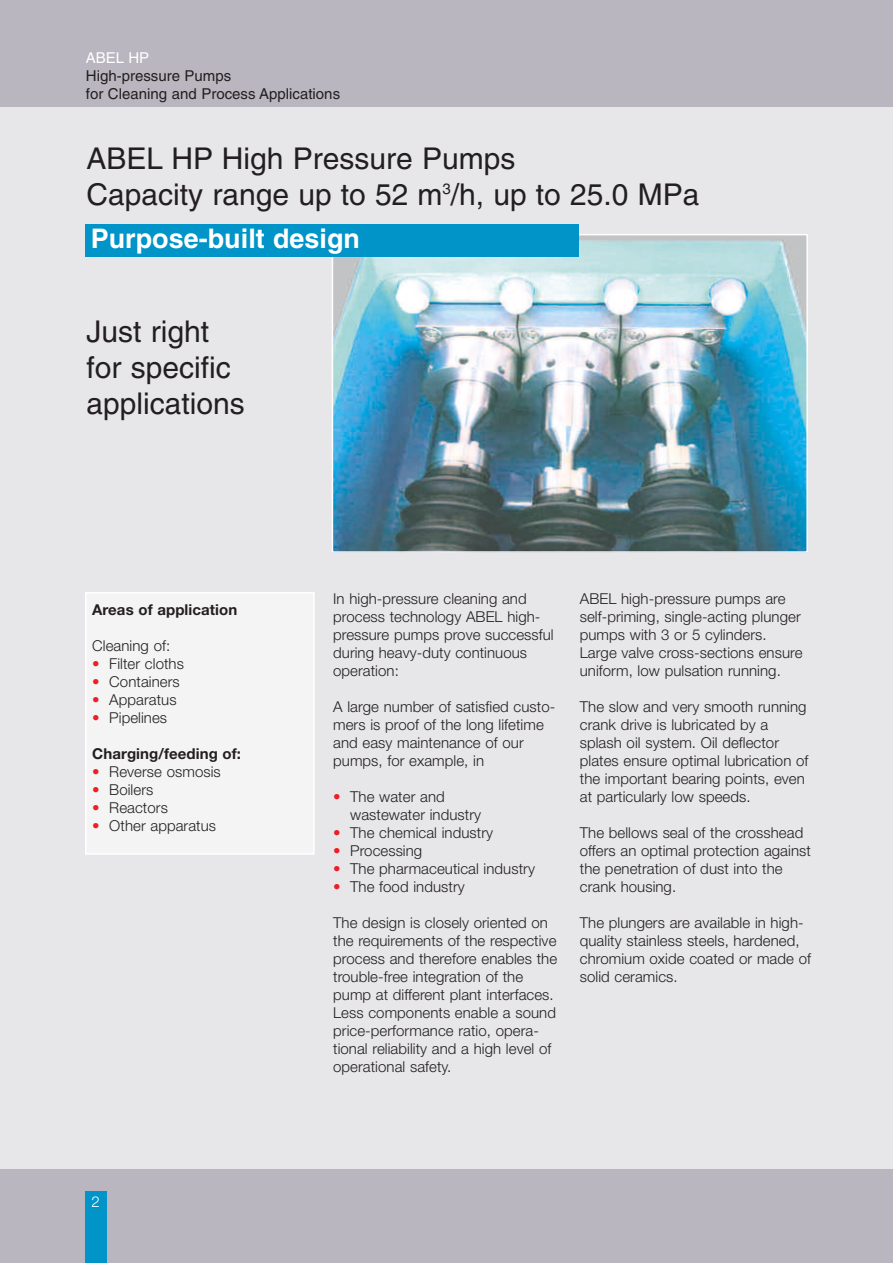
<style>
.page{position:relative;width:893px;height:1263px;background:#fff}
.page>*{position:absolute;margin:0;border:0;box-sizing:border-box;transform-origin:0 0}
.t1{font:30px/36px "Helvetica";color:#231f20}
.t2{font:700 27px "Helvetica";color:#fff}
.t3{font:300 15px/18px "Helvetica Neue";letter-spacing:.005em;color:#231f20}
.t4{font:15px/18px "Helvetica";color:#231f20}
.t5{font:700 15px "Helvetica Neue";letter-spacing:.005em;color:#231f20}
.t6{font:15px "Helvetica";color:#fff}
.t7{font:300 15px "Helvetica Neue";color:#fff}
.s1{color:#ee1e24}
</style>
<div class="page">
<div style="left:0;top:92px;width:893px;height:1107px;background:#e7e6e9"></div>
<div style="left:0;top:1169px;width:893px;height:94px;background:#b9b6bf"></div>
<div style="left:85px;top:1191px;width:21px;height:72px;background:#0094c8"></div>
<div style="left:0;top:0;width:893px;height:106px;background:#b9b6bf"></div>
<img style="left:335px;top:237px;width:470px;height:313px">
<div style="left:332px;top:234px;width:476px;height:319px;border:2px solid #fff"></div>
<div style="left:85px;top:225px;width:493px;height:32px;background:#0094c8"></div>
<div style="left:86px;top:593px;width:228px;height:261px;background:#f4f4f5"></div>
<div style="left:85px;top:592px;width:230px;height:263px;border:2px solid #fff"></div>
<p class="t6" style="left:86px;top:52px;width:65px">ABEL HP</p>
<p class="t4" style="left:86px;top:68px;width:256px">High-pressure Pumps<br>for Cleaning and Process Applications</p>
<h1 class="t1" style="left:87px;top:143px;width:614px">ABEL HP High Pressure Pumps<br>Capacity range up to 52 m<sup>3</sup>/h, up to 25.0 MPa</h1>
<h2 class="t2" style="left:91px;top:228px;width:271px">Purpose-built design</h2>
<h1 class="t1" style="left:87px;top:316px;width:160px">Just right for specific applications</h1>
<p class="t5" style="left:92px;top:604px;width:147px">Areas of application</p>
<p class="t3" style="left:92px;top:638px;width:79px">Cleaning of:</p>
<p class="t3" style="left:92px;top:656px;width:93px"><span class="s1">•</span> Filter cloths</p>
<p class="t3" style="left:92px;top:674px;width:89px"><span class="s1">•</span> Containers</p>
<p class="t3" style="left:92px;top:692px;width:86px"><span class="s1">•</span> Apparatus</p>
<p class="t3" style="left:92px;top:710px;width:76px"><span class="s1">•</span> Pipelines</p>
<p class="t5" style="left:92px;top:748px;width:150px">Charging/feeding of:</p>
<p class="t3" style="left:92px;top:764px;width:130px"><span class="s1">•</span> Reverse osmosis</p>
<p class="t3" style="left:92px;top:782px;width:63px"><span class="s1">•</span> Boilers</p>
<p class="t3" style="left:92px;top:800px;width:77px"><span class="s1">•</span> Reactors</p>
<p class="t3" style="left:92px;top:818px;width:125px"><span class="s1">•</span> Other apparatus</p>
<p class="t7" style="left:92px;top:1197px;width:10px">2</p>
<p class="t3" style="left:333px;top:591px;width:222px">In high-pressure cleaning and process technology ABEL high&shy;pressure pumps prove successful during heavy-duty continuous operation:</p>
<p class="t3" style="left:333px;top:699px;width:224px">A large number of satisfied custo&shy;mers is proof of the long lifetime and easy maintenance of our pumps, for example, in</p>
<p class="t3" style="left:350px;top:789px;width:132px;text-indent:-17px"><span class="s1">•</span> The water and wastewater industry</p>
<p class="t3" style="left:333px;top:825px;width:161px"><span class="s1">•</span> The chemical industry</p>
<p class="t3" style="left:333px;top:843px;width:91px"><span class="s1">•</span> Processing</p>
<p class="t3" style="left:333px;top:861px;width:203px"><span class="s1">•</span> The pharmaceutical industry</p>
<p class="t3" style="left:333px;top:879px;width:133px"><span class="s1">•</span> The food industry</p>
<p class="t3" style="left:333px;top:915px;width:225px">The design is closely oriented on the requirements of the respective process and therefore enables the trouble-free integration of the pump at different plant interfaces.<br>Less components enable a sound price-performance ratio, opera&shy;tional reliability and a high level of operational safety.</p>
<p class="t3" style="left:580px;top:591px;width:224px">ABEL high-pressure pumps are self-priming, single-acting plunger pumps with 3 or 5 cylinders.<br>Large valve cross-sections ensure uniform, low pulsation running.</p>
<p class="t3" style="left:580px;top:699px;width:230px">The slow and very smooth running crank drive is lubricated by a splash oil system. Oil deflector plates ensure optimal lubrication of the important bearing points, even at particularly low speeds.</p>
<p class="t3" style="left:580px;top:825px;width:233px">The bellows seal of the crosshead offers an optimal protection against the penetration of dust into the crank housing.</p>
<p class="t3" style="left:580px;top:915px;width:233px">The plungers are available in high&shy;quality stainless steels, hardened, chromium oxide coated or made of solid ceramics.</p>
</div>
